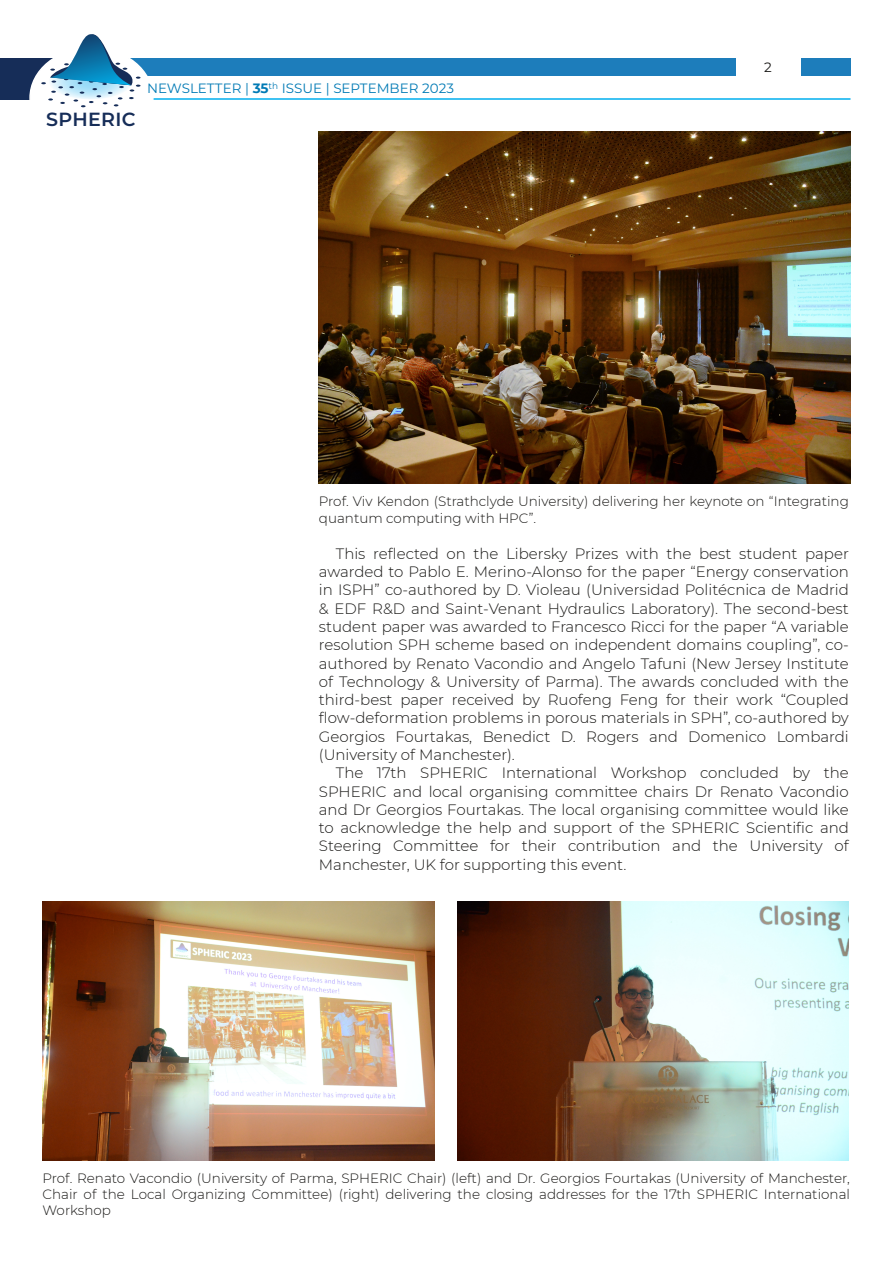
<style>
.page{position:relative;width:893px;height:1263px;background:#fff}
.page>*{position:absolute;margin:0;border:0;box-sizing:border-box;transform-origin:0 0}
.t1{font:600 19.05px "Montserrat";letter-spacing:.02em;color:#162d58}
.t2{font:300 15px/18.3px "Montserrat";letter-spacing:-.005em;color:#181715;text-align:justify}
.t3{font:300 13.5px/16.5px "Montserrat";color:#181715;text-align:justify}
.t4{font:13.5px "Montserrat";color:#007ab5}
.t5{font:13.5px "Montserrat";color:#181715}
.s1{font-weight:700}
</style>
<div class="page">
<div style="left:0;top:58px;width:59px;height:42px;background:#162d58"></div>
<hr style="left:134px;top:98px;width:716px;height:2px;background:#00aeef">
<div style="left:95px;top:58px;width:641px;height:18px;background:#1d7dbb"></div>
<div style="left:30px;top:48px;width:123px;height:100px;background:#fff;border-radius:50%"></div>
<div style="left:801px;top:58px;width:49px;height:18px;background:#1d7dbb"></div>
<svg style="left:41px;top:34px;width:100px;height:73px"></svg>
<img style="left:319px;top:132px;width:531px;height:352px">
<img style="left:43px;top:901px;width:391px;height:260px">
<img style="left:457px;top:901px;width:392px;height:260px">
<p class="t1" style="left:46px;top:106px;width:91px">SPHERIC</p>
<p class="t4" style="left:147px;top:80px;width:308px">NEWSLETTER | <span class="s1">35</span><sup>th</sup> ISSUE | SEPTEMBER 2023</p>
<p class="t5" style="left:764px;top:58px;width:9px">2</p>
<p class="t3" style="left:319px;top:493px;width:531px">Prof. Viv Kendon (Strathclyde University) delivering her keynote on “Integrating quantum computing with HPC”.</p>
<p class="t2" style="left:319px;top:544px;width:531px;text-indent:17px">This reflected on the Libersky Prizes with the best student paper awarded to Pablo E. Merino-Alonso for the paper “Energy conservation in ISPH” co-authored by D. Violeau (Universidad Politécnica de Madrid &amp; EDF R&amp;D and Saint-Venant Hydraulics Laboratory). The second-best student paper was awarded to Francesco Ricci for the paper “A variable resolution SPH scheme based on independent domains coupling”, co&shy;authored by Renato Vacondio and Angelo Tafuni (New Jersey Institute of Technology &amp; University of Parma). The awards concluded with the third-best paper received by Ruofeng Feng for their work “Coupled flow-deformation problems in porous materials in SPH”, co-authored by Georgios Fourtakas, Benedict D. Rogers and Domenico Lombardi (University of Manchester).</p>
<p class="t2" style="left:319px;top:764px;width:531px;text-indent:17px">The 17th SPHERIC International Workshop concluded by the SPHERIC and local organising committee chairs Dr Renato Vacondio and Dr Georgios Fourtakas. The local organising committee would like to acknowledge the help and support of the SPHERIC Scientific and Steering Committee for their contribution and the University of Manchester, UK for supporting this event.</p>
<p class="t3" style="left:43px;top:1169px;width:809px">Prof. Renato Vacondio (University of Parma, SPHERIC Chair) (left) and Dr. Georgios Fourtakas (University of Manchester, Chair of the Local Organizing Committee) (right) delivering the closing addresses for the 17th SPHERIC International Workshop</p>
</div>
